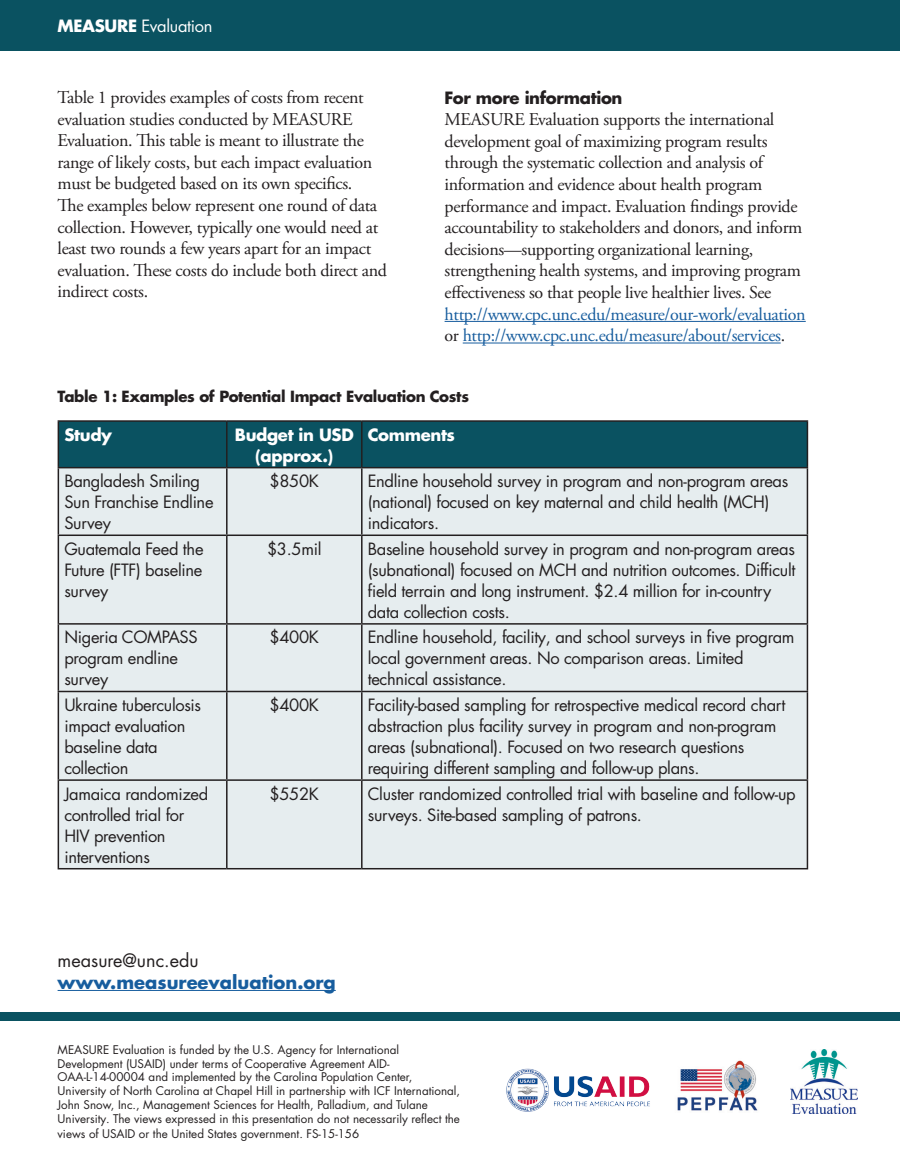
<style>
.page{position:relative;width:900px;height:1170px;background:#fff}
.page>*{position:absolute;margin:0;border:0;box-sizing:border-box;transform-origin:0 0}
.t1{font:18px/21.6px "Adobe Garamond Pro";letter-spacing:-.02em;color:#231f20}
.t2{font:700 18px "Futura LT Pro";color:#175d9e}
.t3{font:18px "Futura LT Pro";color:#231f20}
.t4{font:16.5px/21px "Futura LT Pro";letter-spacing:-.02em;color:#231f20}
.t5{font:700 16.5px/21px "Futura LT Pro";letter-spacing:-.02em;color:#fff;text-align:center}
.t6{font:700 16.5px "Futura LT Pro";letter-spacing:-.02em;color:#231f20}
.t7{font:16.5px "Futura LT Pro";letter-spacing:-.02em;color:#fff}
.t8{font:700 15px "Futura LT Pro";letter-spacing:-.02em;color:#231f20}
.t9{font:11.7px/14.1px "Futura LT Pro";color:#231f20}
.s1{font-weight:700}
.s2{color:#175d9e}
</style>
<div class="page">
<div style="left:0;top:1012px;width:900px;height:9px;background:#0a5261"></div>
<div style="left:0;top:0;width:900px;height:51px;background:#0a5261"></div>
<img style="left:506px;top:1068px;width:144px;height:44px">
<img style="left:677px;top:1060px;width:81px;height:51px">
<img style="left:791px;top:1049px;width:67px;height:65px">
<hr style="left:445px;top:321px;width:361px;height:1px;background:#175d9e">
<hr style="left:463px;top:343px;width:318px;height:1px;background:#175d9e">
<div style="left:59px;top:422px;width:748px;height:45px;background:#0a5261"></div>
<div style="left:59px;top:468px;width:748px;height:400px;background:#e6edef"></div>
<hr style="left:58px;top:420px;width:169px;height:2px;background:#231f20">
<hr style="left:58px;top:422px;width:1px;height:45px;background:#231f20">
<hr style="left:227px;top:420px;width:135px;height:2px;background:#231f20">
<hr style="left:226px;top:422px;width:2px;height:45px;background:#231f20">
<hr style="left:362px;top:420px;width:446px;height:2px;background:#231f20">
<hr style="left:361px;top:422px;width:2px;height:45px;background:#231f20">
<hr style="left:807px;top:422px;width:1px;height:45px;background:#231f20">
<hr style="left:58px;top:467px;width:169px;height:1px;background:#231f20">
<hr style="left:58px;top:468px;width:1px;height:67px;background:#231f20">
<hr style="left:227px;top:467px;width:135px;height:1px;background:#231f20">
<hr style="left:226px;top:468px;width:2px;height:67px;background:#231f20">
<hr style="left:362px;top:467px;width:446px;height:1px;background:#231f20">
<hr style="left:361px;top:468px;width:2px;height:67px;background:#231f20">
<hr style="left:807px;top:468px;width:1px;height:67px;background:#231f20">
<hr style="left:58px;top:535px;width:169px;height:1px;background:#231f20">
<hr style="left:58px;top:536px;width:1px;height:87px;background:#231f20">
<hr style="left:227px;top:535px;width:135px;height:1px;background:#231f20">
<hr style="left:226px;top:536px;width:2px;height:87px;background:#231f20">
<hr style="left:362px;top:535px;width:446px;height:1px;background:#231f20">
<hr style="left:361px;top:536px;width:2px;height:87px;background:#231f20">
<hr style="left:807px;top:536px;width:1px;height:87px;background:#231f20">
<hr style="left:58px;top:623px;width:169px;height:2px;background:#231f20">
<hr style="left:58px;top:625px;width:1px;height:66px;background:#231f20">
<hr style="left:227px;top:623px;width:135px;height:2px;background:#231f20">
<hr style="left:226px;top:625px;width:2px;height:66px;background:#231f20">
<hr style="left:362px;top:623px;width:446px;height:2px;background:#231f20">
<hr style="left:361px;top:625px;width:2px;height:66px;background:#231f20">
<hr style="left:807px;top:625px;width:1px;height:66px;background:#231f20">
<hr style="left:58px;top:691px;width:169px;height:1px;background:#231f20">
<hr style="left:58px;top:692px;width:1px;height:87px;background:#231f20">
<hr style="left:227px;top:691px;width:135px;height:1px;background:#231f20">
<hr style="left:226px;top:692px;width:2px;height:87px;background:#231f20">
<hr style="left:362px;top:691px;width:446px;height:1px;background:#231f20">
<hr style="left:361px;top:692px;width:2px;height:87px;background:#231f20">
<hr style="left:807px;top:692px;width:1px;height:87px;background:#231f20">
<hr style="left:58px;top:779px;width:169px;height:2px;background:#231f20">
<hr style="left:58px;top:781px;width:1px;height:87px;background:#231f20">
<hr style="left:227px;top:779px;width:135px;height:2px;background:#231f20">
<hr style="left:226px;top:781px;width:2px;height:87px;background:#231f20">
<hr style="left:362px;top:779px;width:446px;height:2px;background:#231f20">
<hr style="left:361px;top:781px;width:2px;height:87px;background:#231f20">
<hr style="left:807px;top:781px;width:1px;height:87px;background:#231f20">
<hr style="left:58px;top:868px;width:169px;height:1px;background:#231f20">
<hr style="left:227px;top:868px;width:135px;height:1px;background:#231f20">
<hr style="left:362px;top:868px;width:446px;height:1px;background:#231f20">
<hr style="left:58px;top:990px;width:278px;height:1px;background:#175d9e">
<p class="t7" style="left:58px;top:14px;width:156px"><span class="s1">MEASURE</span> Evaluation</p>
<p class="t1" style="left:58px;top:87px;width:331px">Table 1 provides examples of costs from recent evaluation studies conducted by MEASURE Evaluation. This table is meant to illustrate the range of likely costs, but each impact evaluation must be budgeted based on its own specifics.<br>The examples below represent one round of data collection. However, typically one would need at least two rounds a few years apart for an impact evaluation. These costs do include both direct and indirect costs.</p>
<p class="t6" style="left:445px;top:85px;width:179px">For more information</p>
<p class="t1" style="left:445px;top:109px;width:363px">MEASURE Evaluation supports the international development goal of maximizing program results through the systematic collection and analysis of information and evidence about health program performance and impact. Evaluation findings provide accountability to stakeholders and donors, and inform decisions—supporting organizational learning, strengthening health systems, and improving program effectiveness so that people live healthier lives. See <span class="s2">http://www.cpc.unc.edu/measure/our-work/evaluation </span>or <span class="s2">http://www.cpc.unc.edu/measure/about/services</span>.</p>
<p class="t8" style="left:58px;top:385px;width:413px">Table 1: Examples of Potential Impact Evaluation Costs</p>
<p class="t5" style="left:64px;top:423px;width:49px">Study</p>
<p class="t5" style="left:235px;top:423px;width:120px">Budget in USD (approx.)</p>
<p class="t5" style="left:368px;top:423px;width:89px">Comments</p>
<p class="t4" style="left:64px;top:471px;width:151px">Bangladesh Smiling<br>Sun Franchise Endline<br>Survey</p>
<p class="t4" style="left:270px;top:471px;width:51px">$850K</p>
<p class="t4" style="left:368px;top:471px;width:422px">Endline household survey in program and non-program areas (national) focused on key maternal and child health (MCH) indicators.</p>
<p class="t4" style="left:64px;top:538px;width:141px;text-align:justify">Guatemala Feed the Future (FTF) baseline survey</p>
<p class="t4" style="left:267px;top:538px;width:56px">$3.5mil</p>
<p class="t4" style="left:368px;top:538px;width:429px">Baseline household survey in program and non-program areas (subnational) focused on MCH and nutrition outcomes. Difficult field terrain and long instrument. $2.4 million for in-country data collection costs.</p>
<p class="t4" style="left:64px;top:627px;width:135px">Nigeria COMPASS program endline survey</p>
<p class="t4" style="left:270px;top:627px;width:51px">$400K</p>
<p class="t4" style="left:368px;top:627px;width:428px">Endline household, facility, and school surveys in five program local government areas. No comparison areas. Limited technical assistance.</p>
<p class="t4" style="left:64px;top:694px;width:138px">Ukraine tuberculosis impact evaluation baseline data collection</p>
<p class="t4" style="left:270px;top:694px;width:51px">$400K</p>
<p class="t4" style="left:368px;top:694px;width:419px">Facility-based sampling for retrospective medical record chart abstraction plus facility survey in program and non-program areas (subnational). Focused on two research questions requiring different sampling and follow-up plans.</p>
<p class="t4" style="left:64px;top:783px;width:146px">Jamaica randomized controlled trial for<br>HIV prevention interventions</p>
<p class="t4" style="left:270px;top:783px;width:51px">$552K</p>
<p class="t4" style="left:368px;top:783px;width:429px">Cluster randomized controlled trial with baseline and follow-up surveys. Site-based sampling of patrons.</p>
<p class="t3" style="left:58px;top:948px;width:143px">measure@unc.edu</p>
<p class="t2" style="left:58px;top:968px;width:280px">www.measureevaluation.org</p>
<p class="t9" style="left:58px;top:1042px;width:404px">MEASURE Evaluation is funded by the U.S. Agency for International Development (USAID) under terms of Cooperative Agreement AID-OAA-L-14-00004 and implemented by the Carolina Population Center, University of North Carolina at Chapel Hill in partnership with ICF International, John Snow, Inc., Management Sciences for Health, Palladium, and Tulane University. The views expressed in this presentation do not necessarily reflect the views of USAID or the United States government. FS-15-156</p>
</div>
